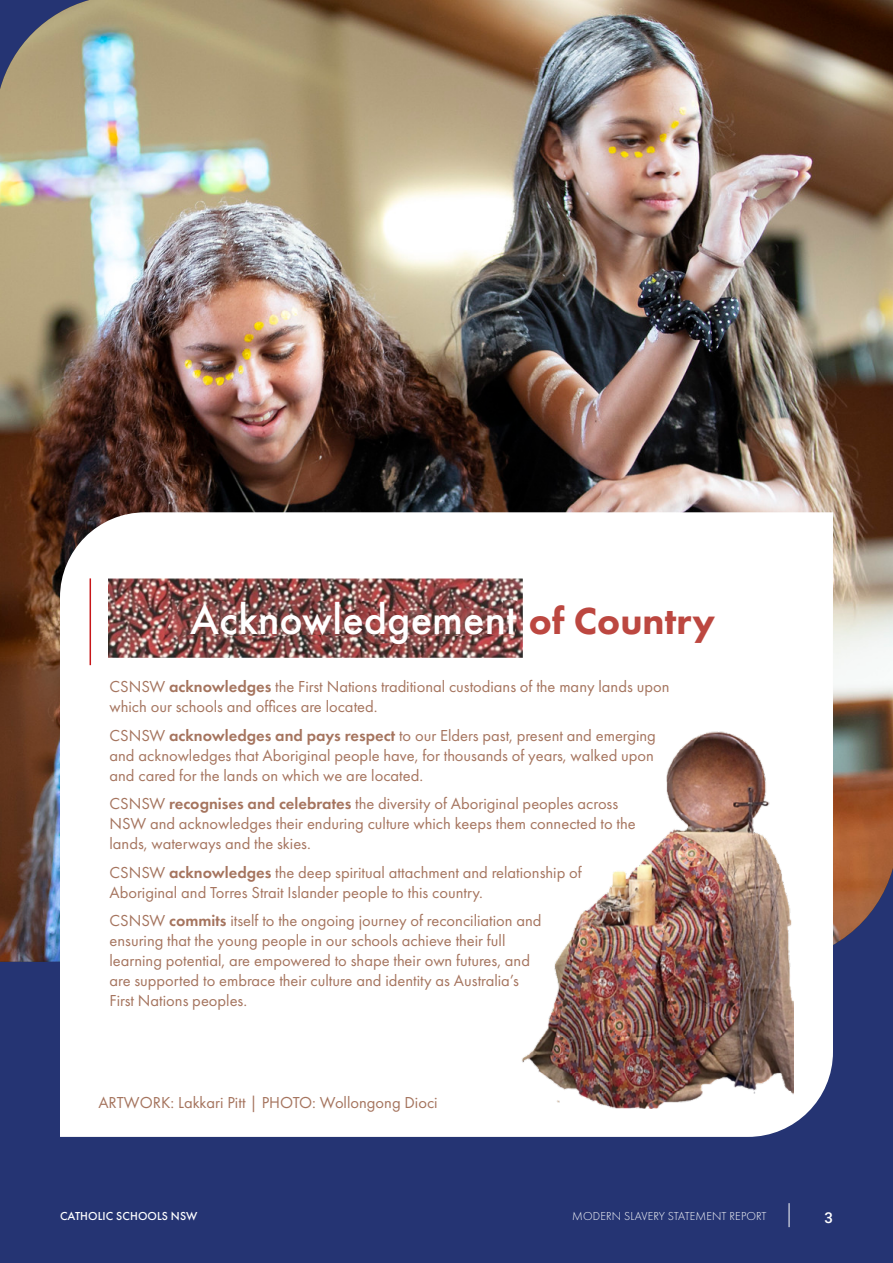
<style>
.page{position:relative;width:893px;height:1263px;background:#253473}
.page>*{position:absolute;margin:0;border:0;box-sizing:border-box;transform-origin:0 0}
.t1{font:500 39px "Futura";color:#fff}
.t2{font:16.5px/19.8px "Futura PT";color:#a5745e}
.t3{font:500 15px "Roboto";color:#fff}
.t4{font:300 12px "Futura PT";letter-spacing:.01em;color:#fff}
.t5{font:500 12px "Futura PT";letter-spacing:.01em;color:#fff}
.s1{font-family:"Futura PT";font-weight:800;color:#bc4740}
.s2{font-weight:600}
</style>
<div class="page">
<img style="left:0;top:0;width:893px;height:962px">
<div style="left:60px;top:512px;width:773px;height:625px;background:#fff"></div>
<hr style="left:90px;top:578px;width:1px;height:87px;background:#c71618">
<img style="left:109px;top:578px;width:413px;height:79px">
<img style="left:521px;top:731px;width:272px;height:378px">
<svg style="left:789px;top:1203px;width:1px;height:24px"></svg>
<h1 class="t1" style="left:190px;top:593px;width:527px">Acknowledgement <span class="s1">of Country</span></h1>
<p class="t2" style="left:110px;top:677px;width:561px">CSNSW <span class="s2">acknowledges</span> the First Nations traditional custodians of the many lands upon which our schools and offices are located.</p>
<p class="t2" style="left:110px;top:725px;width:548px">CSNSW <span class="s2">acknowledges and pays respect</span> to our Elders past, present and emerging and acknowledges that Aboriginal people have, for thousands of years, walked upon and cared for the lands on which we are located.</p>
<p class="t2" style="left:110px;top:794px;width:528px">CSNSW <span class="s2">recognises and celebrates</span> the diversity of Aboriginal peoples across<br>NSW and acknowledges their enduring culture which keeps them connected to the lands, waterways and the skies.</p>
<p class="t2" style="left:110px;top:862px;width:474px">CSNSW <span class="s2">acknowledges</span> the deep spiritual attachment and relationship of<br>Aboriginal and Torres Strait Islander people to this country.</p>
<p class="t2" style="left:110px;top:911px;width:434px">CSNSW <span class="s2">commits</span> itself to the ongoing journey of reconciliation and ensuring that the young people in our schools achieve their full learning potential, are empowered to shape their own futures, and are supported to embrace their culture and identity as Australia’s First Nations peoples.</p>
<p class="t2" style="left:98px;top:1092px;width:341px">ARTWORK: Lakkari Pitt | PHOTO: Wollongong Dioci</p>
<p class="t5" style="left:60px;top:1208px;width:139px">CATHOLIC SCHOOLS NSW</p>
<p class="t4" style="left:572px;top:1209px;width:196px">MODERN SLAVERY STATEMENT REPORT</p>
<p class="t3" style="left:824px;top:1207px;width:10px">3</p>
</div>
